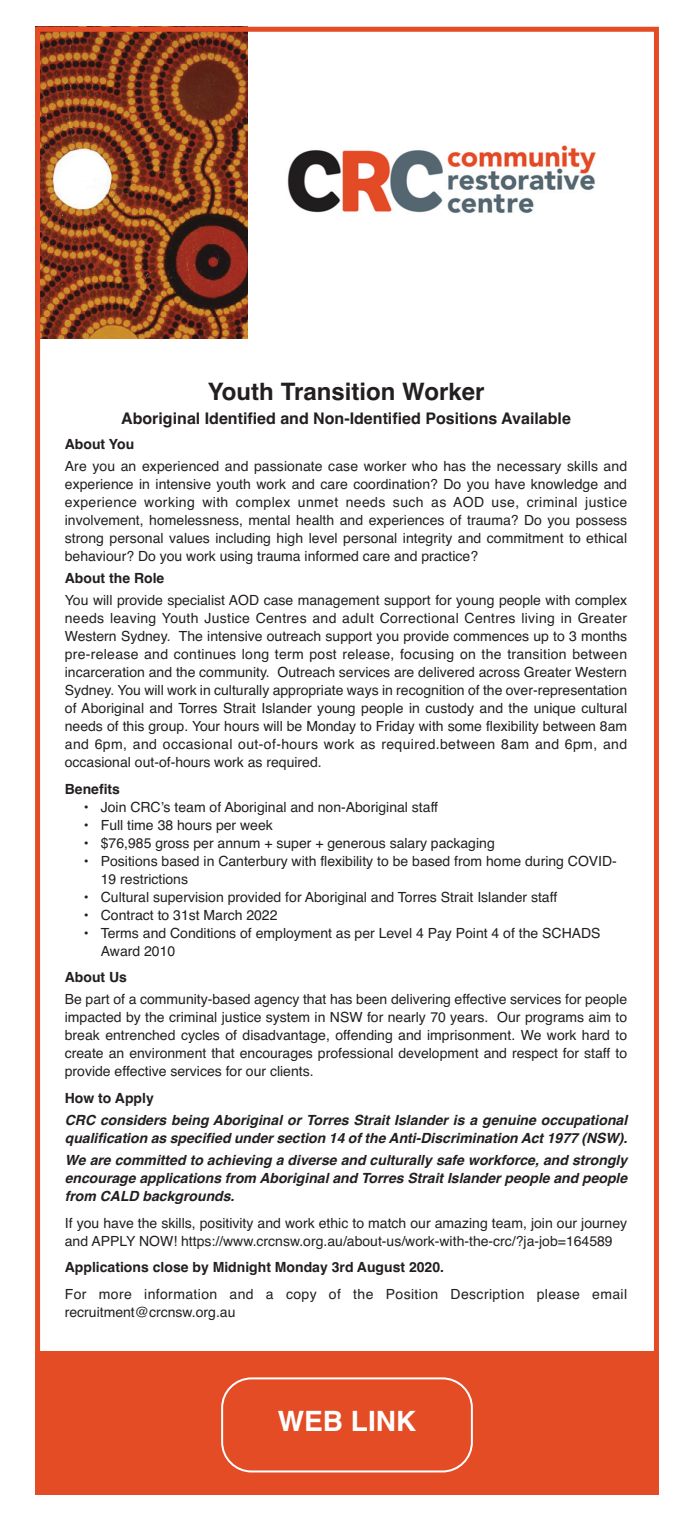
<style>
.page{position:relative;width:695px;height:1536px;background:#fff}
.page>*{position:absolute;margin:0;border:0;box-sizing:border-box;transform-origin:0 0}
.t1{font:700 28px "Helvetica";color:#fff}
.t2{font:700 24px "Helvetica";color:#231f20}
.t3{font:700 16px "Helvetica";color:#231f20}
.t4{font:14px/18px "Helvetica";color:#231f20;text-align:justify}
.t5{font:italic 700 14px/18px "Helvetica";color:#231f20}
.t6{font:700 14px "Helvetica";color:#231f20}
.t7{font:14px/18px "Helvetica";letter-spacing:.03em;color:#231f20}
</style>
<div class="page">
<img style="left:41px;top:33px;width:207px;height:306px">
<div style="left:35px;top:27px;width:624px;height:1466px;border:5px solid #e34c24"></div>
<img style="left:287px;top:145px;width:309px;height:68px">
<div style="left:35px;top:1350px;width:624px;height:143px;background:#e34c24"></div>
<svg style="left:221px;top:1377px;width:252px;height:95px"></svg>
<h2 class="t2" style="left:208px;top:383px;width:278px">Youth Transition Worker</h2>
<p class="t3" style="left:121px;top:412px;width:451px">Aboriginal Identified and Non-Identified Positions Available</p>
<p class="t6" style="left:65px;top:439px;width:71px">About You</p>
<p class="t4" style="left:65px;top:458px;width:564px">Are you an experienced and passionate case worker who has the necessary skills and experience in intensive youth work and care coordination? Do you have knowledge and experience working with complex unmet needs such as AOD use, criminal justice involvement, homelessness, mental health and experiences of trauma? Do you possess strong personal values including high level personal integrity and commitment to ethical behaviour? Do you work using trauma informed care and practice?</p>
<p class="t6" style="left:65px;top:573px;width:101px">About the Role</p>
<p class="t4" style="left:65px;top:592px;width:564px">You will provide specialist AOD case management support for young people with complex needs leaving Youth Justice Centres and adult Correctional Centres living in Greater Western Sydney. The intensive outreach support you provide commences up to 3 months pre-release and continues long term post release, focusing on the transition between incarceration and the community. Outreach services are delivered across Greater Western Sydney. You will work in culturally appropriate ways in recognition of the over-representation of Aboriginal and Torres Strait Islander young people in custody and the unique cultural needs of this group. Your hours will be Monday to Friday with some flexibility between 8am and 6pm, and occasional out-of-hours work as required.between 8am and 6pm, and occasional out-of-hours work as required.</p>
<p class="t6" style="left:65px;top:783px;width:57px">Benefits</p>
<p class="t4" style="left:84px;top:799px;width:356px">• Join CRC’s team of Aboriginal and non-Aboriginal staff</p>
<p class="t4" style="left:84px;top:817px;width:190px">• Full time 38 hours per week</p>
<p class="t4" style="left:84px;top:835px;width:412px">• $76,985 gross per annum + super + generous salary packaging</p>
<p class="t4" style="left:101px;top:853px;width:517px;text-indent:-17px">• Positions based in Canterbury with flexibility to be based from home during COVID-<br>19 restrictions</p>
<p class="t4" style="left:84px;top:889px;width:475px">• Cultural supervision provided for Aboriginal and Torres Strait Islander staff</p>
<p class="t4" style="left:84px;top:907px;width:195px">• Contract to 31st March 2022</p>
<p class="t4" style="left:101px;top:925px;width:501px;text-indent:-17px">• Terms and Conditions of employment as per Level 4 Pay Point 4 of the SCHADS<br>Award 2010</p>
<p class="t6" style="left:65px;top:972px;width:64px">About Us</p>
<p class="t4" style="left:65px;top:991px;width:564px">Be part of a community-based agency that has been delivering effective services for people impacted by the criminal justice system in NSW for nearly 70 years. Our programs aim to break entrenched cycles of disadvantage, offending and imprisonment. We work hard to create an environment that encourages professional development and respect for staff to provide effective services for our clients.</p>
<p class="t6" style="left:65px;top:1092px;width:90px">How to Apply</p>
<p class="t5" style="left:65px;top:1112px;width:564px">CRC considers being Aboriginal or Torres Strait Islander is a genuine occupational qualification as specified under section 14 of the Anti-Discrimination Act 1977 (NSW).</p>
<p class="t5" style="left:65px;top:1152px;width:564px;text-align:justify">We are committed to achieving a diverse and culturally safe workforce, and strongly encourage applications from Aboriginal and Torres Strait Islander people and people from CALD backgrounds.</p>
<p class="t4" style="left:65px;top:1214px;width:564px">If you have the skills, positivity and work ethic to match our amazing team, join our journey and APPLY NOW! https://www.crcnsw.org.au/about-us/work-with-the-crc/?ja-job=164589</p>
<p class="t6" style="left:65px;top:1261px;width:381px">Applications close by Midnight Monday 3rd August 2020.</p>
<p class="t7" style="left:65px;top:1285px;width:564px">For more information and a copy of the Position Description please email recruitment@crcnsw.org.au</p>
<h1 class="t1" style="left:278px;top:1410px;width:140px">WEB LINK</h1>
</div>
